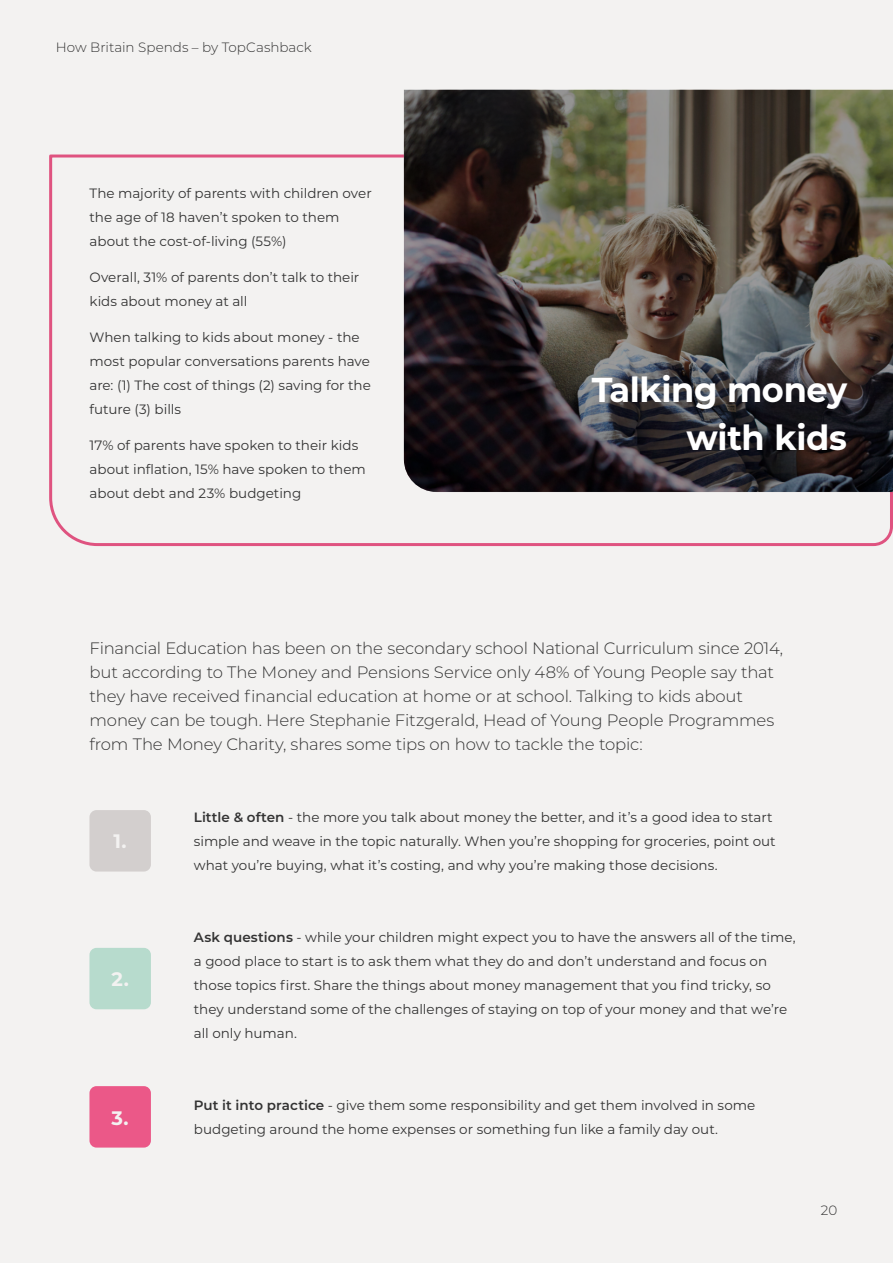
<style>
.page{position:relative;width:893px;height:1263px;background:#f3f2f1}
.page>*{position:absolute;margin:0;border:0;box-sizing:border-box;transform-origin:0 0}
.t1{font:700 34.5px/48px "Montserrat";letter-spacing:-.01em;color:#fff;text-align:right}
.t2{font:700 19.5px "Montserrat";color:#f3f2f1}
.t3{font:300 16.5px/24px "Montserrat";letter-spacing:-.01em;color:#333}
.t4{font:13.5px/24px "Montserrat";color:#333}
.t5{font:300 13.5px "Montserrat";color:#333}
.s1{font-weight:600}
</style>
<div class="page">
<div style="left:89px;top:948px;width:62px;height:61px;background:#b7dbcd;border-radius:7px"></div>
<div style="left:89px;top:1086px;width:62px;height:61px;background:#eb5888;border-radius:7px"></div>
<div style="left:89px;top:810px;width:62px;height:61px;background:#d3cfce;border-radius:7px"></div>
<svg style="left:49px;top:153px;width:844px;height:394px"></svg>
<img style="left:404px;top:90px;width:489px;height:402px">
<p class="t5" style="left:56px;top:38px;width:258px">How Britain Spends – by TopCashback</p>
<p class="t4" style="left:89px;top:181px;width:284px">The majority of parents with children over the age of 18 haven’t spoken to them about the cost-of-living (55%)</p>
<p class="t4" style="left:89px;top:265px;width:271px">Overall, 31% of parents don’t talk to their kids about money at all</p>
<p class="t4" style="left:89px;top:325px;width:283px">When talking to kids about money - the most popular conversations parents have are: (1) The cost of things (2) saving for the future (3) bills</p>
<p class="t4" style="left:89px;top:433px;width:278px">17% of parents have spoken to their kids about inflation, 15% have spoken to them about debt and 23% budgeting</p>
<h1 class="t1" style="left:592px;top:364px;width:257px">Talking money with kids</h1>
<p class="t3" style="left:89px;top:636px;width:695px">Financial Education has been on the secondary school National Curriculum since 2014, but according to The Money and Pensions Service only 48% of Young People say that they have received financial education at home or at school. Talking to kids about money can be tough. Here Stephanie Fitzgerald, Head of Young People Programmes from The Money Charity, shares some tips on how to tackle the topic:</p>
<h2 class="t2" style="left:114px;top:827px;width:15px">1.</h2>
<h2 class="t2" style="left:111px;top:965px;width:19px">2.</h2>
<h2 class="t2" style="left:112px;top:1103px;width:19px">3.</h2>
<p class="t4" style="left:194px;top:805px;width:583px"><span class="s1">Little &amp; often</span> - the more you talk about money the better, and it’s a good idea to start simple and weave in the topic naturally. When you’re shopping for groceries, point out what you’re buying, what it’s costing, and why you’re making those decisions.</p>
<p class="t4" style="left:194px;top:925px;width:603px"><span class="s1">Ask questions</span> - while your children might expect you to have the answers all of the time, a good place to start is to ask them what they do and don’t understand and focus on those topics first. Share the things about money management that you find tricky, so they understand some of the challenges of staying on top of your money and that we’re all only human.</p>
<p class="t4" style="left:194px;top:1093px;width:563px"><span class="s1">Put it into practice</span> - give them some responsibility and get them involved in some budgeting around the home expenses or something fun like a family day out.</p>
<p class="t5" style="left:821px;top:1201px;width:18px">20</p>
</div>
